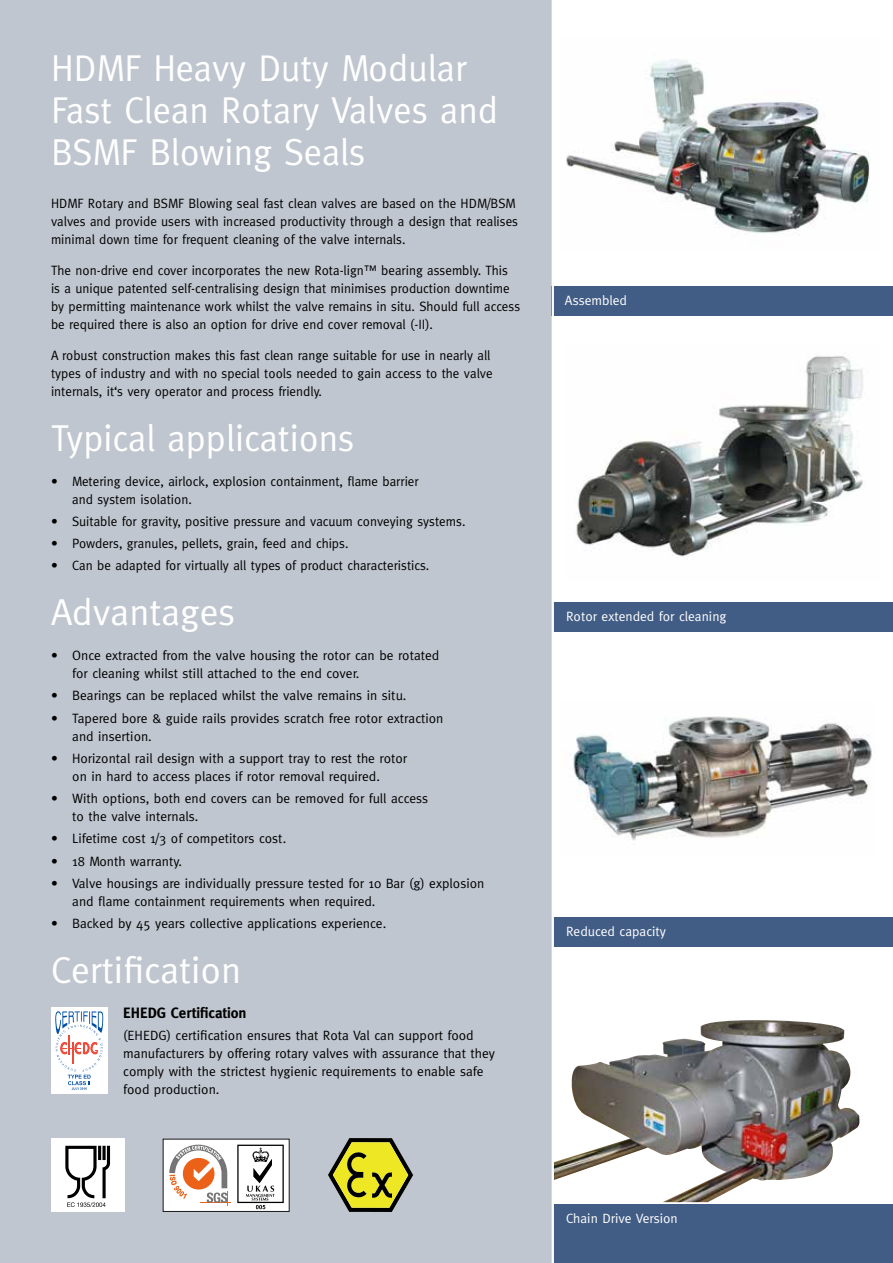
<style>
.page{position:relative;width:893px;height:1263px;background:#fff}
.page>*{position:absolute;margin:0;border:0;box-sizing:border-box;transform-origin:0 0}
.t1{font:37.5px/42px "Meta";color:#fff}
.t2{font:700 15px "Meta";color:#000}
.t3{font:13.5px/18px "Meta";color:#000}
.t4{font:13.5px "Meta";color:#fff}
</style>
<div class="page">
<div style="left:0;top:0;width:553px;height:1263px;background:#c0c6cf"></div>
<div style="left:553px;top:1204px;width:340px;height:59px;background:#425d85"></div>
<img style="left:573px;top:716px;width:299px;height:125px">
<img style="left:554px;top:1020px;width:306px;height:182px">
<img style="left:576px;top:355px;width:287px;height:202px">
<img style="left:566px;top:59px;width:304px;height:176px">
<div style="left:553px;top:602px;width:340px;height:29px;background:#425d85"></div>
<div style="left:552px;top:286px;width:341px;height:30px;background:#425d85"></div>
<div style="left:553px;top:917px;width:340px;height:30px;background:#425d85"></div>
<div style="left:51px;top:1007px;width:56px;height:87px;background:#fff"></div>
<svg style="left:55px;top:1011px;width:48px;height:79px"></svg>
<div style="left:163px;top:1138px;width:127px;height:74px;background:#fff;border:1px solid #1c1c1c"></div>
<hr style="left:201px;top:1202px;width:30px;height:1px;background:#eb6117">
<svg style="left:169px;top:1145px;width:59px;height:60px"></svg>
<svg style="left:237px;top:1145px;width:47px;height:64px"></svg>
<svg style="left:328px;top:1138px;width:85px;height:74px"></svg>
<div style="left:51px;top:1138px;width:73px;height:74px;background:#fff"></div>
<svg style="left:65px;top:1146px;width:45px;height:61px"></svg>
<hr style="left:552px;top:0;width:2px;height:1263px;background:#fff">
<h1 class="t1" style="left:51px;top:46px;width:448px">HDMF Heavy Duty Modular<br>Fast Clean Rotary Valves and<br>BSMF Blowing Seals</h1>
<p class="t3" style="left:51px;top:194px;width:469px">HDMF Rotary and BSMF Blowing seal fast clean valves are based on the HDM/BSM valves and provide users with increased productivity through a design that realises minimal down time for frequent cleaning of the valve internals.</p>
<p class="t3" style="left:51px;top:261px;width:471px">The non-drive end cover incorporates the new Rota-lign™ bearing assembly. This is a unique patented self-centralising design that minimises production downtime by permitting maintenance work whilst the valve remains in situ. Should full access be required there is also an option for drive end cover removal (-II).</p>
<p class="t3" style="left:51px;top:346px;width:443px">A robust construction makes this fast clean range suitable for use in nearly all types of industry and with no special tools needed to gain access to the valve internals, it‘s very operator and process friendly.</p>
<h1 class="t1" style="left:51px;top:416px;width:305px">Typical applications</h1>
<p class="t3" style="left:72px;top:472px;width:348px;text-indent:-21px">• Metering device, airlock, explosion containment, flame barrier and system isolation.</p>
<p class="t3" style="left:51px;top:512px;width:416px">• Suitable for gravity, positive pressure and vacuum conveying systems.</p>
<p class="t3" style="left:51px;top:534px;width:299px">• Powders, granules, pellets, grain, feed and chips.</p>
<p class="t3" style="left:51px;top:556px;width:380px">• Can be adapted for virtually all types of product characteristics.</p>
<h1 class="t1" style="left:51px;top:591px;width:186px">Advantages</h1>
<p class="t3" style="left:72px;top:646px;width:369px;text-indent:-21px">• Once extracted from the valve housing the rotor can be rotated for cleaning whilst still attached to the end cover.</p>
<p class="t3" style="left:51px;top:686px;width:357px">• Bearings can be replaced whilst the valve remains in situ.</p>
<p class="t3" style="left:72px;top:709px;width:373px;text-indent:-21px">• Tapered bore &amp; guide rails provides scratch free rotor extraction and insertion.</p>
<p class="t3" style="left:51px;top:749px;width:358px;text-align:center">• Horizontal rail design with a support tray to rest the rotor on in hard to access places if rotor removal required.</p>
<p class="t3" style="left:72px;top:789px;width:357px;text-indent:-21px">• With options, both end covers can be removed for full access to the valve internals.</p>
<p class="t3" style="left:51px;top:829px;width:237px">• Lifetime cost 1/3 of competitors cost.</p>
<p class="t3" style="left:51px;top:852px;width:132px">• 18 Month warranty.</p>
<p class="t3" style="left:72px;top:874px;width:414px;text-indent:-21px">• Valve housings are individually pressure tested for 10 Bar (g) explosion and flame containment requirements when required.</p>
<p class="t3" style="left:51px;top:914px;width:337px">• Backed by 45 years collective applications experience.</p>
<h1 class="t1" style="left:51px;top:948px;width:192px">Certification</h1>
<p class="t2" style="left:123px;top:1004px;width:125px">EHEDG Certification</p>
<p class="t3" style="left:123px;top:1026px;width:373px">(EHEDG) certification ensures that Rota Val can support food manufacturers by offering rotary valves with assurance that they comply with the strictest hygienic requirements to enable safe food production.</p>
<p class="t4" style="left:565px;top:293px;width:64px">Assembled</p>
<p class="t4" style="left:566px;top:608px;width:162px">Rotor extended for cleaning</p>
<p class="t4" style="left:566px;top:923px;width:102px">Reduced capacity</p>
<p class="t4" style="left:566px;top:1211px;width:113px">Chain Drive Version</p>
</div>
